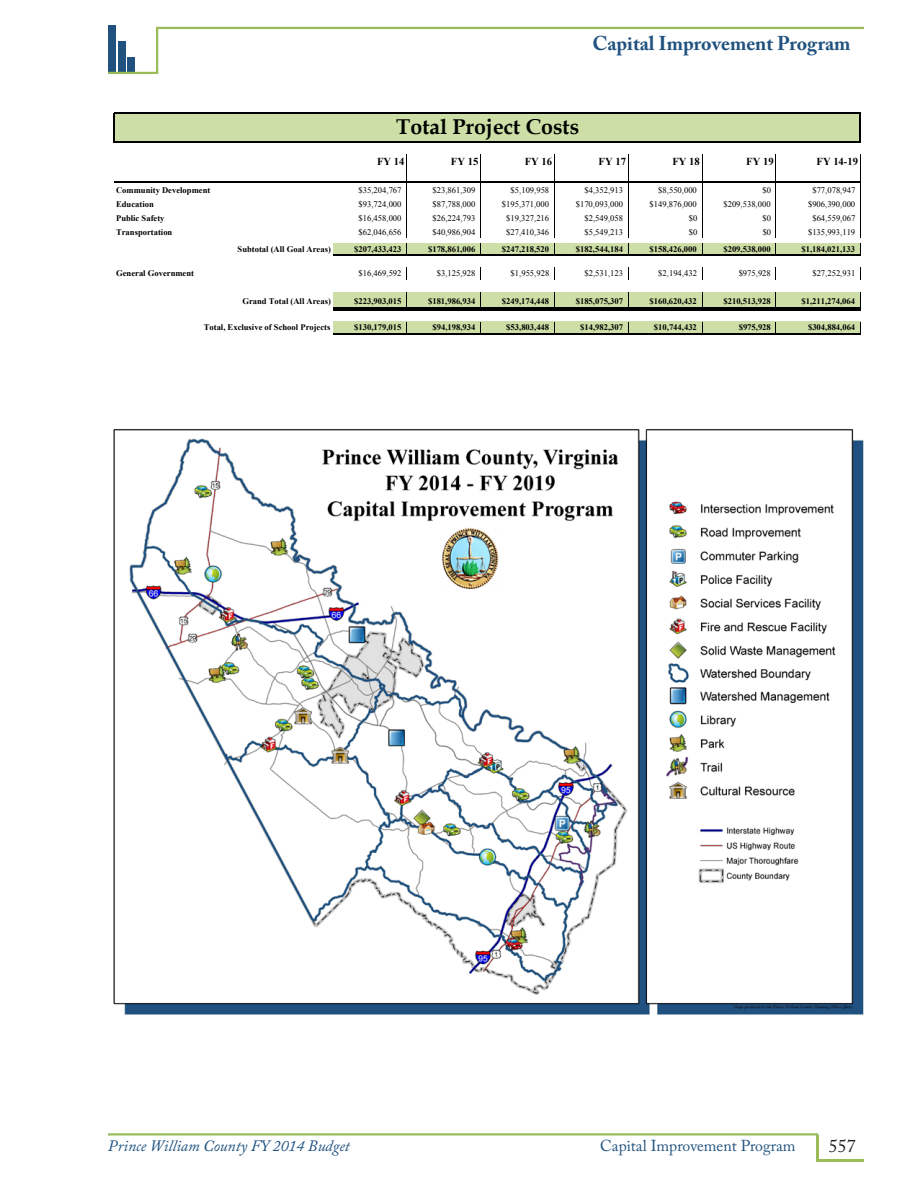
<style>
.page{position:relative;width:918px;height:1188px;background:#fff}
.page>*{position:absolute;margin:0;border:0;box-sizing:border-box;transform-origin:0 0}
.t1{font:700 21.45px "Book Antiqua";color:#000}
.t2{font:700 19.8px "Adobe Caslon Pro";color:#21527f}
.t3{font:18px "Adobe Caslon Pro";color:#231f20}
.t4{font:italic 15.75px "Adobe Caslon Pro";color:#1d507f}
.t5{font:15.75px "Adobe Caslon Pro";color:#21527f}
.t6{font:700 10.65px "Times New Roman";color:#000}
.t7{font:700 8.55px "Times New Roman";color:#000}
.t8{font:8.55px "Times New Roman";color:#000}
</style>
<div class="page">
<svg style="left:108px;top:25px;width:27px;height:47px"></svg>
<hr style="left:156px;top:27px;width:708px;height:2px;background:#9bbb59">
<hr style="left:156px;top:28px;width:2px;height:45px;background:#9bbb59">
<hr style="left:108px;top:72px;width:50px;height:2px;background:#9bbb59">
<hr style="left:108px;top:1133px;width:710px;height:3px;background:#9bbb59">
<hr style="left:816px;top:1135px;width:2px;height:27px;background:#9bbb59">
<hr style="left:816px;top:1160px;width:48px;height:2px;background:#9bbb59">
<div style="left:115px;top:113px;width:746px;height:29px;background:#cddfa6"></div>
<div style="left:333px;top:243px;width:528px;height:12px;background:#cddfa6"></div>
<div style="left:333px;top:292px;width:528px;height:17px;background:#cddfa6"></div>
<div style="left:333px;top:322px;width:528px;height:12px;background:#cddfa6"></div>
<svg style="left:860px;top:114px;width:1px;height:27px"></svg>
<svg style="left:554px;top:154px;width:1px;height:28px"></svg>
<svg style="left:628px;top:154px;width:1px;height:28px"></svg>
<svg style="left:702px;top:154px;width:1px;height:28px"></svg>
<svg style="left:860px;top:154px;width:1px;height:28px"></svg>
<hr style="left:407px;top:183px;width:1px;height:55px;background:#000">
<hr style="left:481px;top:183px;width:1px;height:55px;background:#000">
<hr style="left:554px;top:183px;width:1px;height:55px;background:#000">
<hr style="left:628px;top:183px;width:1px;height:55px;background:#000">
<hr style="left:702px;top:183px;width:1px;height:55px;background:#000">
<hr style="left:776px;top:183px;width:1px;height:55px;background:#000">
<hr style="left:860px;top:183px;width:1px;height:55px;background:#000">
<svg style="left:554px;top:243px;width:1px;height:12px"></svg>
<svg style="left:628px;top:243px;width:1px;height:12px"></svg>
<svg style="left:702px;top:243px;width:1px;height:12px"></svg>
<svg style="left:860px;top:243px;width:1px;height:12px"></svg>
<svg style="left:554px;top:268px;width:1px;height:12px"></svg>
<svg style="left:628px;top:268px;width:1px;height:12px"></svg>
<svg style="left:702px;top:268px;width:1px;height:12px"></svg>
<svg style="left:860px;top:268px;width:1px;height:12px"></svg>
<svg style="left:554px;top:292px;width:1px;height:15px"></svg>
<svg style="left:628px;top:292px;width:1px;height:15px"></svg>
<svg style="left:702px;top:292px;width:1px;height:15px"></svg>
<svg style="left:860px;top:292px;width:1px;height:18px"></svg>
<svg style="left:114px;top:113px;width:1px;height:29px"></svg>
<hr style="left:115px;top:113px;width:746px;height:1px;background:#000">
<hr style="left:115px;top:141px;width:746px;height:1px;background:#000">
<hr style="left:114px;top:182px;width:747px;height:1px;background:#000">
<hr style="left:333px;top:255px;width:528px;height:1px;background:#000">
<hr style="left:333px;top:307px;width:527px;height:1px;background:#000">
<hr style="left:333px;top:309px;width:527px;height:1px;background:#000">
<hr style="left:333px;top:333px;width:528px;height:1px;background:#000">
<img style="left:113px;top:429px;width:751px;height:586px">
<h2 class="t2" style="left:593px;top:32px;width:259px">Capital Improvement Program</h2>
<h1 class="t1" style="left:396px;top:112px;width:185px">Total Project Costs</h1>
<p class="t6" style="left:377px;top:154px;width:29px">FY 14</p>
<p class="t6" style="left:451px;top:154px;width:29px">FY 15</p>
<p class="t6" style="left:525px;top:154px;width:29px">FY 16</p>
<p class="t6" style="left:599px;top:154px;width:29px">FY 17</p>
<p class="t6" style="left:672px;top:154px;width:29px">FY 18</p>
<p class="t6" style="left:746px;top:154px;width:29px">FY 19</p>
<p class="t6" style="left:817px;top:154px;width:43px">FY 14-19</p>
<p class="t7" style="left:116px;top:184px;width:96px">Community Development</p>
<p class="t8" style="left:359px;top:184px;width:44px">$35,204,767</p>
<p class="t8" style="left:432px;top:184px;width:44px">$23,861,309</p>
<p class="t8" style="left:511px;top:184px;width:40px">$5,109,958</p>
<p class="t8" style="left:584px;top:184px;width:40px">$4,352,913</p>
<p class="t8" style="left:658px;top:184px;width:40px">$8,550,000</p>
<p class="t8" style="left:763px;top:184px;width:10px">$0</p>
<p class="t8" style="left:812px;top:184px;width:44px">$77,078,947</p>
<p class="t7" style="left:116px;top:198px;width:39px">Education</p>
<p class="t8" style="left:359px;top:198px;width:44px">$93,724,000</p>
<p class="t8" style="left:432px;top:198px;width:44px">$87,788,000</p>
<p class="t8" style="left:502px;top:198px;width:49px">$195,371,000</p>
<p class="t8" style="left:576px;top:198px;width:49px">$170,093,000</p>
<p class="t8" style="left:650px;top:198px;width:49px">$149,876,000</p>
<p class="t8" style="left:723px;top:198px;width:49px">$209,538,000</p>
<p class="t8" style="left:808px;top:198px;width:49px">$906,390,000</p>
<p class="t7" style="left:116px;top:212px;width:50px">Public Safety</p>
<p class="t8" style="left:359px;top:212px;width:44px">$16,458,000</p>
<p class="t8" style="left:432px;top:212px;width:44px">$26,224,793</p>
<p class="t8" style="left:506px;top:212px;width:44px">$19,327,216</p>
<p class="t8" style="left:584px;top:212px;width:40px">$2,549,058</p>
<p class="t8" style="left:689px;top:212px;width:10px">$0</p>
<p class="t8" style="left:763px;top:212px;width:10px">$0</p>
<p class="t8" style="left:812px;top:212px;width:44px">$64,559,067</p>
<p class="t7" style="left:116px;top:226px;width:58px">Transportation</p>
<p class="t8" style="left:359px;top:226px;width:44px">$62,046,656</p>
<p class="t8" style="left:432px;top:226px;width:44px">$40,986,904</p>
<p class="t8" style="left:506px;top:226px;width:44px">$27,410,346</p>
<p class="t8" style="left:584px;top:226px;width:40px">$5,549,213</p>
<p class="t8" style="left:689px;top:226px;width:10px">$0</p>
<p class="t8" style="left:763px;top:226px;width:10px">$0</p>
<p class="t8" style="left:808px;top:226px;width:49px">$135,993,119</p>
<p class="t7" style="left:238px;top:243px;width:95px">Subtotal (All Goal Areas)</p>
<p class="t7" style="left:354px;top:243px;width:49px">$207,433,423</p>
<p class="t7" style="left:428px;top:243px;width:49px">$178,861,006</p>
<p class="t7" style="left:502px;top:243px;width:49px">$247,218,520</p>
<p class="t7" style="left:576px;top:243px;width:49px">$182,544,184</p>
<p class="t7" style="left:650px;top:243px;width:49px">$158,426,000</p>
<p class="t7" style="left:723px;top:243px;width:49px">$209,538,000</p>
<p class="t7" style="left:802px;top:243px;width:55px">$1,184,021,133</p>
<p class="t7" style="left:116px;top:268px;width:79px">General Government</p>
<p class="t8" style="left:359px;top:268px;width:44px">$16,469,592</p>
<p class="t8" style="left:437px;top:268px;width:40px">$3,125,928</p>
<p class="t8" style="left:511px;top:268px;width:40px">$1,955,928</p>
<p class="t8" style="left:584px;top:268px;width:40px">$2,531,123</p>
<p class="t8" style="left:658px;top:268px;width:40px">$2,194,432</p>
<p class="t8" style="left:739px;top:268px;width:34px">$975,928</p>
<p class="t8" style="left:812px;top:268px;width:44px">$27,252,931</p>
<p class="t7" style="left:242px;top:295px;width:90px">Grand Total (All Areas)</p>
<p class="t7" style="left:354px;top:295px;width:49px">$223,903,015</p>
<p class="t7" style="left:428px;top:295px;width:49px">$181,986,934</p>
<p class="t7" style="left:502px;top:295px;width:49px">$249,174,448</p>
<p class="t7" style="left:576px;top:295px;width:49px">$185,075,307</p>
<p class="t7" style="left:650px;top:295px;width:49px">$160,620,432</p>
<p class="t7" style="left:723px;top:295px;width:49px">$210,513,928</p>
<p class="t7" style="left:802px;top:295px;width:55px">$1,211,274,064</p>
<p class="t7" style="left:204px;top:322px;width:128px">Total, Exclusive of School Projects</p>
<p class="t7" style="left:354px;top:322px;width:49px">$130,179,015</p>
<p class="t7" style="left:432px;top:322px;width:44px">$94,198,934</p>
<p class="t7" style="left:506px;top:322px;width:44px">$53,803,448</p>
<p class="t7" style="left:580px;top:322px;width:44px">$14,982,307</p>
<p class="t7" style="left:654px;top:322px;width:44px">$10,744,432</p>
<p class="t7" style="left:739px;top:322px;width:34px">$975,928</p>
<p class="t7" style="left:808px;top:322px;width:49px">$304,884,064</p>
<h3 class="t4" style="left:108px;top:1136px;width:243px">Prince William County FY 2014 Budget</h3>
<h3 class="t5" style="left:600px;top:1136px;width:197px">Capital Improvement Program</h3>
<h3 class="t3" style="left:829px;top:1136px;width:28px">557</h3>
</div>
